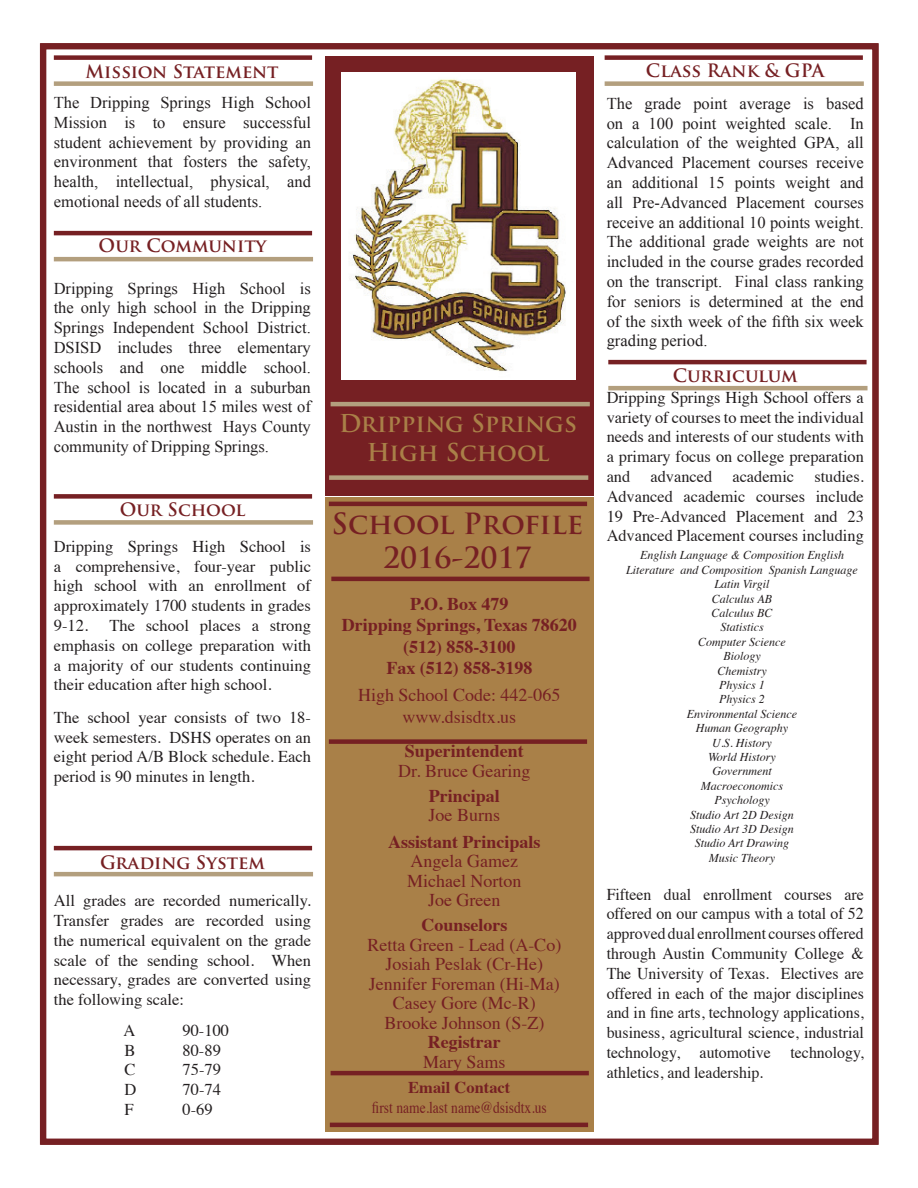
<style>
.page{position:relative;width:918px;height:1188px;background:#fff}
.page>*{position:absolute;margin:0;border:0;box-sizing:border-box;transform-origin:0 0}
.t1{font:700 28.5px/34.2px "Trajan Pro";color:#762023;text-align:center}
.t2{font:700 24px/28.8px "Trajan Pro";color:#a98048;text-align:center}
.t3{font:18px/19.5px "Times";color:#762023;text-align:center}
.t4{font:700 18px/21.6px "Times";color:#762023;text-align:center}
.t5{font:700 18px "Trajan Pro";color:#762023}
.t6{font:16.5px/19.8px "Times New Roman";color:#231f20;text-align:justify}
.t7{font:16.5px/19.8px "Times";color:#231f20;text-align:justify}
.t8{font:16.5px/19.8px "Times";color:#231f20;text-align:justify;scale:.96 1}
.t9{font:16.5px "Times";color:#762023;scale:.82 1}
.t10{font:700 16.5px "Times";color:#762023}
.t11{font:italic 12px/14.4px "Times";color:#231f20;text-align:center}
</style>
<div class="page">
<div style="left:40px;top:43px;width:839px;height:1102px;border:6px solid #762023"></div>
<div style="left:326px;top:56px;width:268px;height:440px;background:#762023"></div>
<div style="left:325px;top:497px;width:269px;height:635px;background:#a98048"></div>
<img style="left:341px;top:73px;width:234px;height:307px">
<hr style="left:54px;top:257px;width:259px;height:4px;background:#b39f7e">
<hr style="left:54px;top:231px;width:258px;height:4px;background:#762023">
<div style="left:54px;top:81px;width:259px;height:5px;background:#b39f7e"></div>
<div style="left:54px;top:55px;width:258px;height:5px;background:#762023"></div>
<div style="left:54px;top:520px;width:259px;height:5px;background:#b39f7e"></div>
<div style="left:54px;top:494px;width:258px;height:5px;background:#762023"></div>
<hr style="left:54px;top:872px;width:259px;height:4px;background:#b39f7e">
<hr style="left:54px;top:846px;width:258px;height:4px;background:#762023">
<div style="left:605px;top:81px;width:259px;height:5px;background:#b39f7e"></div>
<div style="left:605px;top:55px;width:258px;height:5px;background:#762023"></div>
<hr style="left:608px;top:386px;width:260px;height:4px;background:#b39f7e">
<hr style="left:608px;top:360px;width:259px;height:4px;background:#762023">
<hr style="left:330px;top:1123px;width:258px;height:4px;background:#762023">
<hr style="left:331px;top:1071px;width:258px;height:4px;background:#762023">
<hr style="left:329px;top:502px;width:258px;height:4px;background:#762023">
<hr style="left:331px;top:577px;width:259px;height:4px;background:#762023">
<hr style="left:331px;top:402px;width:259px;height:4px;background:#b39f7e">
<div style="left:329px;top:475px;width:259px;height:5px;background:#b39f7e"></div>
<div style="left:329px;top:739px;width:258px;height:5px;background:#762023"></div>
<p class="t5" style="left:86px;top:60px;width:195px">Mission Statement</p>
<p class="t6" style="left:54px;top:92px;width:259px">The Dripping Springs High School Mission is to ensure successful student achievement by providing an environment that fosters the safety, health, intellectual, physical, and emotional needs of all students.</p>
<p class="t5" style="left:99px;top:234px;width:169px">Our Community</p>
<p class="t6" style="left:54px;top:278px;width:259px">Dripping Springs High School is the only high school in the Dripping Springs Independent School District.<br>DSISD includes three elementary schools and one middle school.<br>The school is located in a suburban residential area about 15 miles west of Austin in the northwest Hays County community of Dripping Springs.</p>
<p class="t5" style="left:120px;top:499px;width:127px">Our School</p>
<p class="t7" style="left:54px;top:535px;width:259px">Dripping Springs High School is a comprehensive, four-year public high school with an enrollment of approximately 1700 students in grades 9-12.</p>
<p class="t7" style="left:54px;top:614px;width:259px;text-indent:56px">The school places a strong emphasis on college preparation with a majority of our students continuing their education after high school.</p>
<p class="t7" style="left:54px;top:706px;width:259px">The school year consists of two 18- week semesters. DSHS operates on an eight period A/B Block schedule. Each period is 90 minutes in length.</p>
<p class="t5" style="left:100px;top:851px;width:167px">Grading System</p>
<p class="t7" style="left:54px;top:889px;width:259px">All grades are recorded numerically.<br>Transfer grades are recorded using the numerical equivalent on the grade scale of the sending school. When necessary, grades are converted using the following scale:</p>
<p class="t7" style="left:123px;top:1019px;width:13px">A</p>
<p class="t7" style="left:182px;top:1019px;width:48px">90-100</p>
<p class="t7" style="left:124px;top:1039px;width:13px">B</p>
<p class="t7" style="left:182px;top:1039px;width:40px">80-89</p>
<p class="t7" style="left:124px;top:1059px;width:13px">C</p>
<p class="t7" style="left:183px;top:1059px;width:40px">75-79</p>
<p class="t7" style="left:124px;top:1078px;width:13px">D</p>
<p class="t7" style="left:183px;top:1078px;width:40px">70-74</p>
<p class="t7" style="left:124px;top:1098px;width:11px">F</p>
<p class="t7" style="left:183px;top:1098px;width:32px">0-69</p>
<h2 class="t2" style="left:339px;top:410px;width:239px">Dripping Springs<br>High School</h2>
<h1 class="t1" style="left:332px;top:507px;width:253px">School Profile<br>2016-2017</h1>
<p class="t4" style="left:342px;top:591px;width:237px">P.O. Box 479<br>Dripping Springs, Texas 78620 (512) 858-3100<br>Fax (512) 858-3198</p>
<p class="t3" style="left:358px;top:683px;width:204px;line-height:21.6px">High School Code: 442-065 www.dsisdtx.us</p>
<p class="t4" style="left:405px;top:739px;width:121px">Superintendent</p>
<p class="t3" style="left:398px;top:760px;width:134px">Dr. Bruce Gearing</p>
<p class="t4" style="left:429px;top:783px;width:73px">Principal</p>
<p class="t3" style="left:429px;top:804px;width:73px">Joe Burns</p>
<p class="t4" style="left:388px;top:829px;width:154px">Assistant Principals</p>
<p class="t3" style="left:407px;top:850px;width:116px">Angela Gamez<br>Michael Norton<br>Joe Green</p>
<p class="t4" style="left:421px;top:913px;width:88px">Counselors</p>
<p class="t3" style="left:367px;top:933px;width:195px">Retta Green - Lead (A-Co)<br>Josiah Peslak (Cr-He)<br>Jennifer Foreman (Hi-Ma)<br>Casey Gore (Mc-R)<br>Brooke Johnson (S-Z)</p>
<p class="t4" style="left:428px;top:1029px;width:74px">Registrar</p>
<p class="t3" style="left:423px;top:1050px;width:84px">Mary Sams</p>
<p class="t10" style="left:408px;top:1072px;width:104px">Email Contact</p>
<p class="t9" style="left:372px;top:1092px;width:215px">first name.last name@dsisdtx.us</p>
<p class="t5" style="left:646px;top:59px;width:180px">Class Rank &amp; GPA</p>
<p class="t6" style="left:607px;top:93px;width:259px">The grade point average is based on a 100 point weighted scale. In calculation of the weighted GPA, all Advanced Placement courses receive an additional 15 points weight and all Pre-Advanced Placement courses receive an additional 10 points weight.<br>The additional grade weights are not included in the course grades recorded on the transcript. Final class ranking for seniors is determined at the end of the sixth week of the fifth six week grading period.</p>
<p class="t5" style="left:673px;top:364px;width:127px">Curriculum</p>
<p class="t7" style="left:607px;top:386px;width:259px">Dripping Springs High School offers a variety of courses to meet the individual needs and interests of our students with a primary focus on college preparation and advanced academic studies.<br>Advanced academic courses include 19 Pre-Advanced Placement and 23<br>Advanced Placement courses including</p>
<p class="t11" style="left:626px;top:547px;width:233px">English Language &amp; Composition English<br>Literature and Composition Spanish Language<br>Latin Virgil<br>Calculus AB<br>Calculus BC<br>Statistics<br>Computer Science<br>Biology<br>Chemistry<br>Physics 1<br>Physics 2<br>Environmental Science<br>Human Geography<br>U.S. History<br>World History<br>Government<br>Macroeconomics<br>Psychology<br>Studio Art 2D Design<br>Studio Art 3D Design<br>Studio Art Drawing<br>Music Theory</p>
<p class="t8" style="left:607px;top:883px;width:269px">Fifteen dual enrollment courses are offered on our campus with a total of 52 approved dual enrollment courses offered through Austin Community College &amp; The University of Texas. Electives are offered in each of the major disciplines and in fine arts, technology applications, business, agricultural science, industrial technology, automotive technology, athletics, and leadership.</p>
</div>
